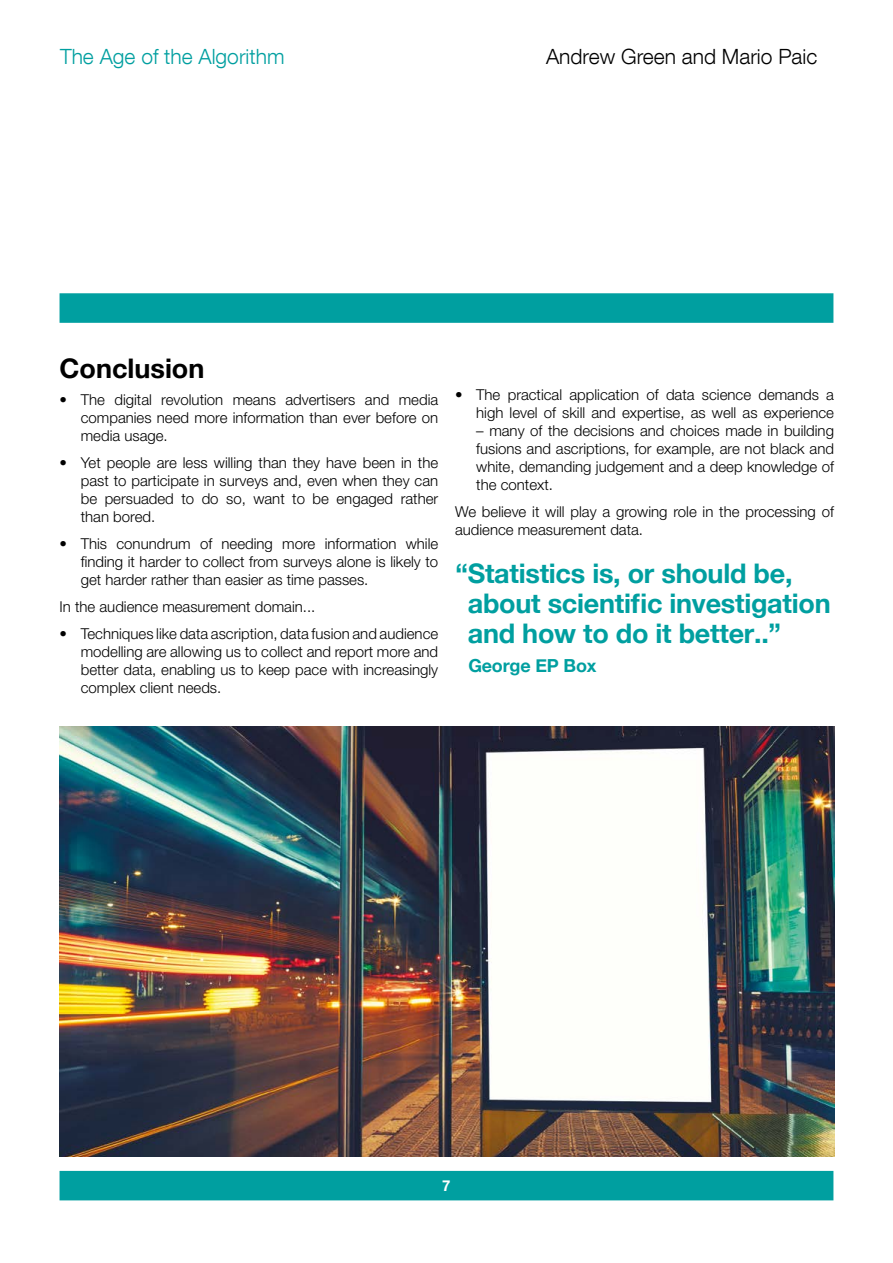
<style>
.page{position:relative;width:893px;height:1263px;background:#fff}
.page>*{position:absolute;margin:0;border:0;box-sizing:border-box;transform-origin:0 0}
.t1{font:700 27px/30px "Helvetica Neue";letter-spacing:-.01em;color:#009fa0}
.t2{font:700 27px "Helvetica Neue";color:#000}
.t3{font:300 21px "Helvetica Neue LT Com";color:#000}
.t4{font:300 21px "Helvetica Neue LT Com";color:#009fa0}
.t5{font:700 18px "Helvetica Neue";letter-spacing:-.01em;color:#009fa0}
.t6{font:300 15px/18px "Helvetica Neue LT";color:#000;text-align:justify}
.t7{font:700 15px "Helvetica Neue";color:#fff}
</style>
<div class="page">
<div style="left:60px;top:1171px;width:773px;height:29px;background:#009fa0"></div>
<div style="left:60px;top:293px;width:773px;height:30px;background:#009fa0;border:2px solid #009fa0"></div>
<img style="left:60px;top:726px;width:774px;height:431px">
<h2 class="t4" style="left:60px;top:44px;width:226px">The Age of the Algorithm</h2>
<h2 class="t3" style="left:546px;top:44px;width:273px">Andrew Green and Mario Paic</h2>
<h1 class="t2" style="left:60px;top:347px;width:146px">Conclusion</h1>
<p class="t6" style="left:81px;top:390px;width:359px;text-indent:-21px">• The digital revolution means advertisers and media companies need more information than ever before on media usage.</p>
<p class="t6" style="left:81px;top:453px;width:359px;text-indent:-21px">• Yet people are less willing than they have been in the past to participate in surveys and, even when they can be persuaded to do so, want to be engaged rather than bored.</p>
<p class="t6" style="left:81px;top:534px;width:359px;text-indent:-21px">• This conundrum of needing more information while finding it harder to collect from surveys alone is likely to get harder rather than easier as time passes.</p>
<p class="t6" style="left:60px;top:597px;width:257px">In the audience measurement domain...</p>
<p class="t6" style="left:81px;top:624px;width:359px;text-indent:-21px">• Techniques like data ascription, data fusion and audience modelling are allowing us to collect and report more and better data, enabling us to keep pace with increasingly complex client needs.</p>
<p class="t6" style="left:455px;top:386px;width:381px;text-align:right">• The practical application of data science demands a high level of skill and expertise, as well as experience</p>
<p class="t6" style="left:476px;top:422px;width:359px">– many of the decisions and choices made in building fusions and ascriptions, for example, are not black and white, demanding judgement and a deep knowledge of the context.</p>
<p class="t6" style="left:455px;top:503px;width:381px">We believe it will play a growing role in the processing of audience measurement data.</p>
<h1 class="t1" style="left:468px;top:559px;width:364px;text-indent:-12px">“Statistics is, or should be, about scientific investigation and how to do it better..”</h1>
<p class="t5" style="left:468px;top:651px;width:130px">George EP Box</p>
<p class="t7" style="left:442px;top:1174px;width:10px">7</p>
</div>
